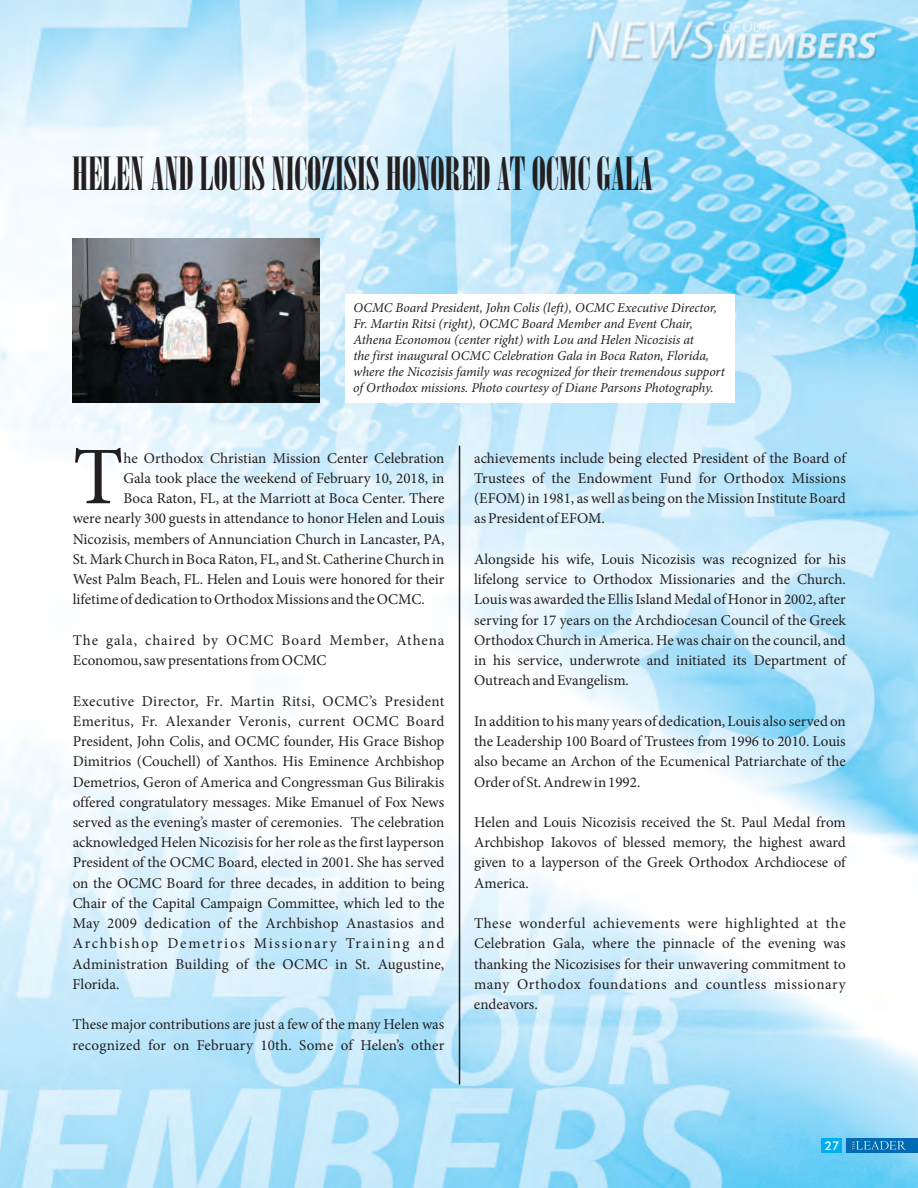
<style>
.page{position:relative;width:918px;height:1188px;background:#fff}
.page>*{position:absolute;margin:0;border:0;box-sizing:border-box;transform-origin:0 0}
.t1{font:81.9px "Minion Pro";color:#231f20}
.t2{font:45.6px "Bodoni MT Poster Compressed";color:#231f20}
.t3{font:15px/20.2px "Minion Pro";color:#231f20;text-align:justify}
.t4{font:15px/20.2px "Minion Pro";letter-spacing:.025em;color:#231f20}
.t5{font:italic 13.5px/16px "Minion Pro";letter-spacing:-.005em;color:#231f20}
.t6{font:500 12px "Futura BT";color:#fff}
</style>
<div class="page">
<img style="left:0;top:0;width:918px;height:1188px">
<div style="left:846px;top:1138px;width:72px;height:15px;background:#006bb3"></div>
<div style="left:821px;top:1138px;width:21px;height:15px;background:#00aeef"></div>
<svg style="left:852px;top:1141px;width:54px;height:9px"></svg>
<hr style="left:459px;top:446px;width:1px;height:638px;background:#231f20">
<div style="left:345px;top:294px;width:389px;height:108px;background:#fff"></div>
<img style="left:73px;top:238px;width:247px;height:164px">
<h2 class="t2" style="left:72px;top:156px;width:582px">HELEN AND LOUIS NICOZISIS HONORED AT OCMC GALA</h2>
<p class="t5" style="left:353px;top:301px;width:373px">OCMC Board President, John Colis (left), OCMC Executive Director, Fr. Martin Ritsi (right), OCMC Board Member and Event Chair, Athena Economou (center right) with Lou and Helen Nicozisis at<br>the first inaugural OCMC Celebration Gala in Boca Raton, Florida, where the Nicozisis family was recognized for their tremendous support of Orthodox missions. Photo courtesy of Diane Parsons Photography.</p>
<h1 class="t1" style="left:73px;top:444px;width:52px">T</h1>
<p class="t3" style="left:123px;top:449px;width:323px">he Orthodox Christian Mission Center Celebration</p>
<p class="t3" style="left:123px;top:469px;width:323px">Gala took place the weekend of February 10, 2018, in</p>
<p class="t3" style="left:123px;top:490px;width:323px">Boca Raton, FL, at the Marriott at Boca Center. There</p>
<p class="t3" style="left:73px;top:510px;width:373px">were nearly 300 guests in attendance to honor Helen and Louis</p>
<p class="t3" style="left:73px;top:530px;width:373px">Nicozisis, members of Annunciation Church in Lancaster, PA,</p>
<p class="t3" style="left:73px;top:550px;width:373px">St. Mark Church in Boca Raton, FL, and St. Catherine Church in</p>
<p class="t3" style="left:73px;top:571px;width:373px">West Palm Beach, FL. Helen and Louis were honored for their</p>
<p class="t3" style="left:73px;top:591px;width:354px">lifetime of dedication to Orthodox Missions and the OCMC.</p>
<p class="t4" style="left:73px;top:631px;width:373px">The gala, chaired by OCMC Board Member, Athena<br>Economou, saw presentations from OCMC</p>
<p class="t3" style="left:73px;top:692px;width:373px">Executive Director, Fr. Martin Ritsi, OCMC’s President Emeritus, Fr. Alexander Veronis, current OCMC Board President, John Colis, and OCMC founder, His Grace Bishop Dimitrios (Couchell) of Xanthos. His Eminence Archbishop Demetrios, Geron of America and Congressman Gus Bilirakis offered congratulatory messages. Mike Emanuel of Fox News served as the evening’s master of ceremonies. The celebration acknowledged Helen Nicozisis for her role as the first layperson President of the OCMC Board, elected in 2001. She has served on the OCMC Board for three decades, in addition to being Chair of the Capital Campaign Committee, which led to the May 2009 dedication of the Archbishop Anastasios and Archbishop Demetrios Missionary Training and Administration Building of the OCMC in St. Augustine, Florida.</p>
<p class="t3" style="left:73px;top:1016px;width:373px">These major contributions are just a few of the many Helen was recognized for on February 10th. Some of Helen’s other</p>
<p class="t3" style="left:474px;top:449px;width:373px">achievements include being elected President of the Board of Trustees of the Endowment Fund for Orthodox Missions (EFOM) in 1981, as well as being on the Mission Institute Board as President of EFOM.</p>
<p class="t3" style="left:474px;top:550px;width:373px">Alongside his wife, Louis Nicozisis was recognized for his lifelong service to Orthodox Missionaries and the Church.<br>Louis was awarded the Ellis Island Medal of Honor in 2002, after serving for 17 years on the Archdiocesan Council of the Greek Orthodox Church in America. He was chair on the council, and in his service, underwrote and initiated its Department of Outreach and Evangelism.</p>
<p class="t3" style="left:474px;top:712px;width:373px">In addition to his many years of dedication, Louis also served on the Leadership 100 Board of Trustees from 1996 to 2010. Louis also became an Archon of the Ecumenical Patriarchate of the Order of St. Andrew in 1992.</p>
<p class="t3" style="left:474px;top:813px;width:373px">Helen and Louis Nicozisis received the St. Paul Medal from Archbishop Iakovos of blessed memory, the highest award given to a layperson of the Greek Orthodox Archdiocese of America.</p>
<p class="t3" style="left:474px;top:915px;width:373px">These wonderful achievements were highlighted at the Celebration Gala, where the pinnacle of the evening was thanking the Nicozisises for their unwavering commitment to many Orthodox foundations and countless missionary endeavors.</p>
<p class="t6" style="left:825px;top:1140px;width:16px">27</p>
</div>
